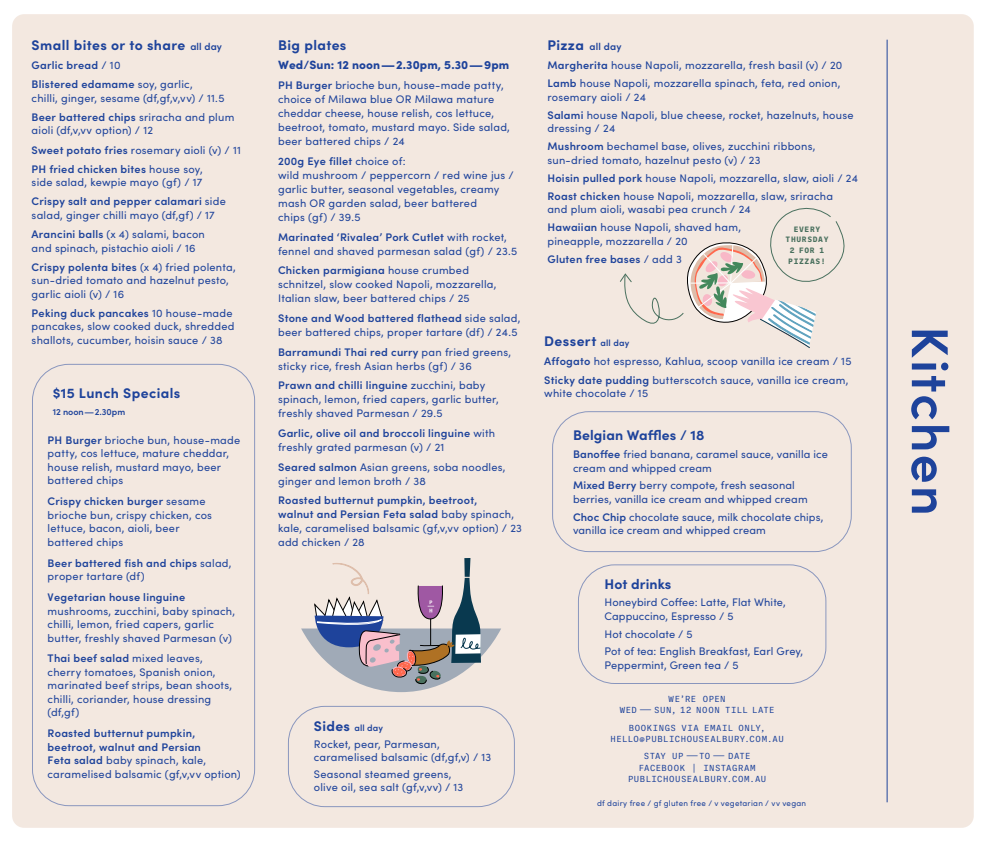
<style>
.page{position:relative;width:987px;height:842px;background:#fff}
.page>*{position:absolute;margin:0;border:0;box-sizing:border-box;transform-origin:0 0}
.t1{font:600 52px "Sofia Pro";letter-spacing:.035em;color:#1e439b}
.t2{font:700 14px "Sofia Pro";letter-spacing:.025em;color:#1e439b}
.t3{font:700 14px "Sofia Pro";letter-spacing:.005em;color:#1e439b}
.t4{font:900 12px "Sofia Pro";letter-spacing:.01em;color:#1e439b}
.t5{font:11px/13.5px "Sofia Pro";letter-spacing:.02em;color:#1e439b}
.t6{font:600 11px/13.5px "Sofia Pro";letter-spacing:.02em;color:#1e439b}
.t7{font:600 10px "Sofia Pro";letter-spacing:.02em;color:#1e439b}
.t8{font:9px/11.5px "Ballinger Mono";letter-spacing:.05em;color:#1e439b;text-align:center}
.t9{font:600 9px "Sofia Pro";color:#1e439b}
.t10{font:8px "Sofia Pro";letter-spacing:.035em;color:#1e439b}
.t11{font:700 8px/10.6px "Ballinger Mono";letter-spacing:.08em;color:#49705e;text-align:center}
.s1{font-weight:600;font-size:10px}
.s2{font-weight:400}
.s3{font-weight:600}
.s4{font-weight:700;font-size:14px}
.s5{font-weight:600;font-size:9px}
</style>
<div class="page">
<div style="left:12px;top:14px;width:961px;height:814px;background:#f3e8e0;border-radius:12px"></div>
<hr style="left:886px;top:40px;width:1px;height:762px;background:#1e439b">
<div style="left:32px;top:364px;width:223px;height:442px;border:1px solid #1e439b;border-radius:36px"></div>
<div style="left:288px;top:706px;width:227px;height:101px;border:1px solid #1e439b;border-radius:36px"></div>
<div style="left:578px;top:564px;width:248px;height:120px;border:1px solid #1e439b;border-radius:36px"></div>
<svg style="left:301px;top:558px;width:200px;height:134px"></svg>
<svg style="left:620px;top:207px;width:225px;height:141px"></svg>
<div style="left:552px;top:411px;width:299px;height:141px;border:1px solid #1e439b;border-radius:36px"></div>
<p class="t2" style="left:32px;top:34px;width:192px">Small bites or to share <span class="s1">all day</span></p>
<p class="t6" style="left:32px;top:55px;width:163px;line-height:19.2px">Garlic bread <span class="s2">/ 10<br></span>Blistered edamame <span class="s2">soy, garlic,</span></p>
<p class="t5" style="left:32px;top:88px;width:204px;line-height:19.2px">chilli, ginger, sesame (df,gf,v,vv) / 11.5<br><span class="s3">Beer battered chips</span> sriracha and plum</p>
<p class="t5" style="left:32px;top:120px;width:211px;line-height:19.2px">aioli (df,v,vv option) / 12<br><span class="s3">Sweet potato fries</span> rosemary aioli (v) / 11<br><span class="s3">PH fried chicken bites</span> house soy,</p>
<p class="t5" style="left:32px;top:172px;width:196px;line-height:19.2px">side salad, kewpie mayo (gf) / 17<br><span class="s3">Crispy salt and pepper calamari</span> side</p>
<p class="t5" style="left:32px;top:205px;width:185px;line-height:19.2px">salad, ginger chilli mayo (df,gf) / 17<br><span class="s3">Arancini balls</span> (x 4) salami, bacon</p>
<p class="t5" style="left:32px;top:237px;width:205px;line-height:19.2px">and spinach, pistachio aioli / 16<br><span class="s3">Crispy polenta bites</span> (x 4) fried polenta,</p>
<p class="t5" style="left:32px;top:273px;width:199px">sun-dried tomato and hazelnut pesto, garlic aioli (v) / 16</p>
<p class="t5" style="left:32px;top:306px;width:204px"><span class="s3">Peking duck pancakes</span> 10 house-made pancakes, slow cooked duck, shredded shallots, cucumber, hoisin sauce / 38</p>
<p class="t2" style="left:53px;top:383px;width:129px">$15 Lunch Specials</p>
<p class="t9" style="left:53px;top:405px;width:74px">12 noon–2.30pm</p>
<p class="t5" style="left:48px;top:433px;width:194px"><span class="s3">PH Burger</span> brioche bun, house-made patty, cos lettuce, mature cheddar, house relish, mustard mayo, beer battered chips</p>
<p class="t5" style="left:48px;top:494px;width:166px"><span class="s3">Crispy chicken burger</span> sesame brioche bun, crispy chicken, cos lettuce, bacon, aioli, beer battered chips</p>
<p class="t6" style="left:48px;top:555px;width:185px">Beer battered fish and chips <span class="s2">salad, proper tartare (df)</span></p>
<p class="t6" style="left:48px;top:590px;width:139px">Vegetarian house linguine</p>
<p class="t5" style="left:48px;top:603px;width:189px">mushrooms, zucchini, baby spinach, chilli, lemon, fried capers, garlic butter, freshly shaved Parmesan (v)</p>
<p class="t5" style="left:48px;top:651px;width:186px"><span class="s3">Thai beef salad</span> mixed leaves, cherry tomatoes, Spanish onion, marinated beef strips, bean shoots, chilli, coriander, house dressing (df,gf)</p>
<p class="t6" style="left:48px;top:726px;width:194px">Roasted butternut pumpkin, beetroot, walnut and Persian<br>Feta salad <span class="s2">baby spinach, kale, caramelised balsamic (gf,v,vv option)</span></p>
<p class="t2" style="left:278px;top:34px;width:70px">Big plates</p>
<p class="t4" style="left:278px;top:56px;width:233px">Wed/Sun: 12 noon–2.30pm, 5.30–9pm</p>
<p class="t5" style="left:278px;top:78px;width:233px;line-height:14px"><span class="s3">PH Burger</span> brioche bun, house-made patty, choice of Milawa blue OR Milawa mature cheddar cheese, house relish, cos lettuce, beetroot, tomato, mustard mayo. Side salad, beer battered chips / 24</p>
<p class="t5" style="left:278px;top:153px;width:237px;line-height:14px"><span class="s3">200g Eye fillet</span> choice of:<br>wild mushroom / peppercorn / red wine jus / garlic butter, seasonal vegetables, creamy mash OR garden salad, beer battered<br>chips (gf) / 39.5</p>
<p class="t5" style="left:278px;top:229px;width:241px;line-height:14px"><span class="s3">Marinated ‘Rivalea’ Pork Cutlet</span> with rocket, fennel and shaved parmesan salad (gf) / 23.5</p>
<p class="t5" style="left:278px;top:263px;width:220px;line-height:14px"><span class="s3">Chicken parmigiana</span> house crumbed schnitzel, slow cooked Napoli, mozzarella,<br>Italian slaw, beer battered chips / 25</p>
<p class="t5" style="left:278px;top:310px;width:244px;line-height:14px"><span class="s3">Stone and Wood battered flathead</span> side salad, beer battered chips, proper tartare (df) / 24.5</p>
<p class="t5" style="left:278px;top:344px;width:234px;line-height:14px"><span class="s3">Barramundi Thai red curry</span> pan fried greens, sticky rice, fresh Asian herbs (gf) / 36</p>
<p class="t5" style="left:278px;top:378px;width:222px;line-height:14px"><span class="s3">Prawn and chilli linguine</span> zucchini, baby spinach, lemon, fried capers, garlic butter, freshly shaved Parmesan / 29.5</p>
<p class="t6" style="left:278px;top:425px;width:218px;line-height:14px">Garlic, olive oil and broccoli linguine <span class="s2">with freshly grated parmesan (v) / 21</span></p>
<p class="t5" style="left:278px;top:459px;width:229px;line-height:14px"><span class="s3">Seared salmon</span> Asian greens, soba noodles, ginger and lemon broth / 38</p>
<p class="t5" style="left:278px;top:493px;width:245px;line-height:14px"><span class="s3">Roasted butternut pumpkin, beetroot,<br>walnut and Persian Feta salad</span> baby spinach, kale, caramelised balsamic (gf,v,vv option) / 23 add chicken / 28</p>
<p class="t9" style="left:314px;top:721px;width:71px"><span class="s4">Sides</span> all day</p>
<p class="t5" style="left:314px;top:737px;width:179px;line-height:13px">Rocket, pear, Parmesan, caramelised balsamic (df,gf,v) / 13</p>
<p class="t5" style="left:314px;top:767px;width:151px;line-height:13px">Seasonal steamed greens, olive oil, sea salt (gf,v,vv) / 13</p>
<p class="t7" style="left:547px;top:39px;width:76px"><span class="s4">Pizza</span> all day</p>
<p class="t5" style="left:547px;top:56px;width:296px;line-height:18px"><span class="s3">Margherita</span> house Napoli, mozzarella, fresh basil (v) / 20<br><span class="s3">Lamb</span> house Napoli, mozzarella spinach, feta, red onion,</p>
<p class="t5" style="left:547px;top:87px;width:308px;line-height:18px">rosemary aioli / 24<br><span class="s3">Salami</span> house Napoli, blue cheese, rocket, hazelnuts, house</p>
<p class="t5" style="left:547px;top:119px;width:270px;line-height:18px">dressing / 24<br><span class="s3">Mushroom</span> bechamel base, olives, zucchini ribbons,</p>
<p class="t5" style="left:547px;top:150px;width:312px;line-height:18px">sun-dried tomato, hazelnut pesto (v) / 23<br><span class="s3">Hoisin pulled pork</span> house Napoli, mozzarella, slaw, aioli / 24<br><span class="s3">Roast chicken</span> house Napoli, mozzarella, slaw, sriracha</p>
<p class="t5" style="left:547px;top:200px;width:205px;line-height:18px">and plum aioli, wasabi pea crunch / 24<br><span class="s3">Hawaiian</span> house Napoli, shaved ham,</p>
<p class="t5" style="left:547px;top:231px;width:142px;line-height:18px">pineapple, mozzarella / 20<br><span class="s3">Gluten free bases</span> / add 3</p>
<p class="t11" style="left:785px;top:224px;width:44px">EVERY<br>THURSDAY<br>2 FOR 1<br>PIZZAS!</p>
<p class="t2" style="left:544px;top:330px;width:87px">Dessert <span class="s5">all day</span></p>
<p class="t5" style="left:544px;top:351px;width:309px;line-height:18.6px"><span class="s3">Affogato</span> hot espresso, Kahlua, scoop vanilla ice cream / 15<br><span class="s3">Sticky date pudding</span> butterscotch sauce, vanilla ice cream,</p>
<p class="t5" style="left:544px;top:386px;width:105px">white chocolate / 15</p>
<p class="t3" style="left:573px;top:425px;width:133px">Belgian Waffles / 18</p>
<p class="t5" style="left:573px;top:447px;width:256px"><span class="s3">Banoffee</span> fried banana, caramel sauce, vanilla ice cream and whipped cream</p>
<p class="t5" style="left:573px;top:478px;width:236px"><span class="s3">Mixed Berry</span> berry compote, fresh seasonal berries, vanilla ice cream and whipped cream</p>
<p class="t5" style="left:573px;top:509px;width:252px"><span class="s3">Choc Chip</span> chocolate sauce, milk chocolate chips, vanilla ice cream and whipped cream</p>
<p class="t3" style="left:604px;top:573px;width:69px">Hot drinks</p>
<p class="t5" style="left:604px;top:595px;width:183px">Honeybird Coffee: Latte, Flat White,<br>Cappuccino, Espresso / 5</p>
<p class="t5" style="left:604px;top:624px;width:200px;line-height:17.8px">Hot chocolate / 5<br>Pot of tea: English Breakfast, Earl Grey,</p>
<p class="t5" style="left:604px;top:658px;width:136px">Peppermint, Green tea / 5</p>
<p class="t8" style="left:619px;top:693px;width:156px">WE’RE OPEN<br>WED–SUN, 12 NOON TILL LATE</p>
<p class="t8" style="left:610px;top:722px;width:175px">BOOKINGS VIA EMAIL ONLY,<br>HELLO@PUBLICHOUSEALBURY.COM.AU</p>
<p class="t8" style="left:628px;top:750px;width:140px">STAY UP–TO–DATE<br>FACEBOOK | INSTAGRAM<br>PUBLICHOUSEALBURY.COM.AU</p>
<p class="t10" style="left:597px;top:797px;width:210px">df dairy free / gf gluten free / v vegetarian / vv vegan</p>
<h1 class="t1" style="left:969px;top:326px;width:191px;rotate:90deg">Kitchen</h1>
</div>
